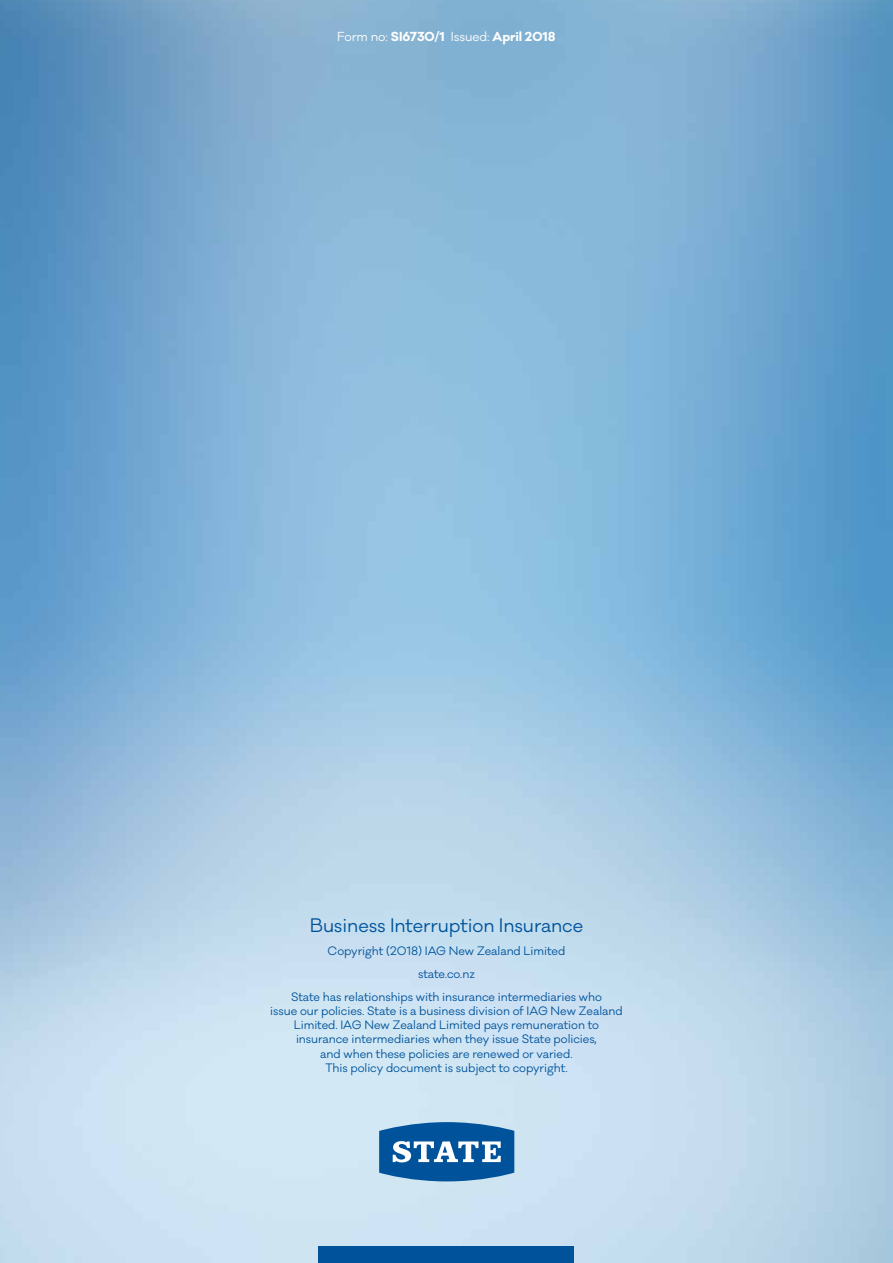
<style>
.page{position:relative;width:893px;height:1263px;background:#fff}
.page>*{position:absolute;margin:0;border:0;box-sizing:border-box;transform-origin:0 0}
.t1{font:18px "Galano Classic";letter-spacing:-.005em;color:#00539b}
.t2{font:700 12px "Galano Classic";letter-spacing:-.005em;color:#fff}
.t3{font:11.25px/14.2px "Galano Classic";letter-spacing:-.005em;color:#00539b;text-align:center}
.s1{font-weight:400}
</style>
<div class="page">
<img style="left:0;top:0;width:893px;height:1263px">
<div style="left:319px;top:1246px;width:255px;height:17px;background:#00539b"></div>
<svg style="left:379px;top:1122px;width:135px;height:59px"></svg>
<p class="t2" style="left:337px;top:28px;width:220px"><span class="s1">Form no:</span> SI6730/1 <span class="s1">Issued:</span> April 2018</p>
<h1 class="t1" style="left:310px;top:914px;width:275px">Business Interruption Insurance</h1>
<p class="t3" style="left:291px;top:940px;width:312px;line-height:22.8px">Copyright (2018) IAG New Zealand Limited<br>state.co.nz<br>State has relationships with insurance intermediaries who</p>
<p class="t3" style="left:270px;top:1004px;width:354px">issue our policies. State is a business division of IAG New Zealand Limited. IAG New Zealand Limited pays remuneration to insurance intermediaries when they issue State policies,<br>and when these policies are renewed or varied.<br>This policy document is subject to copyright.</p>
</div>
